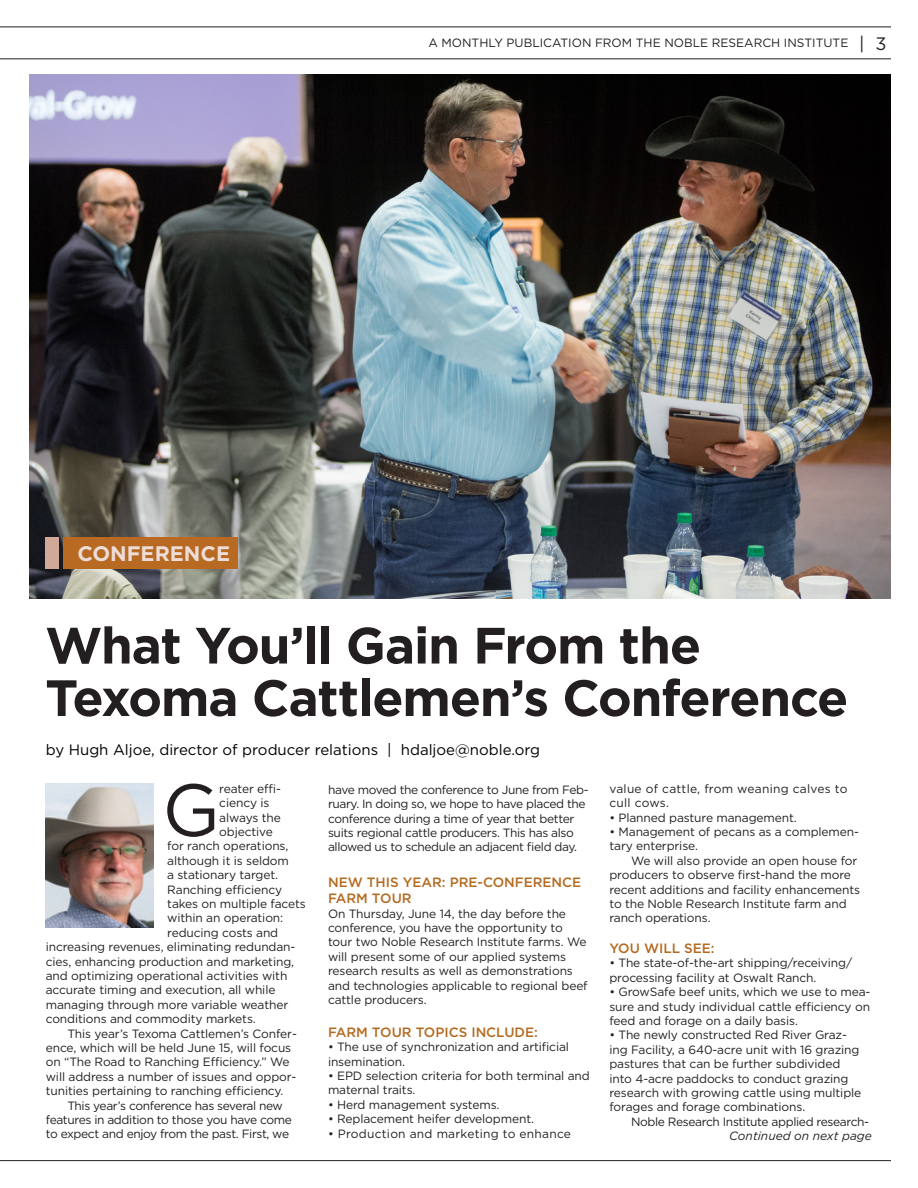
<style>
.page{position:relative;width:918px;height:1188px;background:#fff}
.page>*{position:absolute;margin:0;border:0;box-sizing:border-box;transform-origin:0 0}
.t1{font:73.65px "Gotham";color:#231f20}
.t2{font:700 51px/52.5px "Gotham";letter-spacing:-.025em;color:#231f20}
.t3{font:700 21px "Gotham";color:#ecddd8}
.t4{font:15px "Gotham";color:#000}
.t5{font:500 13.5px/16.2px "Gotham";color:#b46a1f}
.t6{font:12px/14.4px "Gotham";letter-spacing:-.01em;color:#231f20}
.t7{font:12px/14.4px "Gotham";letter-spacing:-.03em;color:#231f20}
.t8{font:12px/14.4px "Gotham";letter-spacing:.02em;color:#231f20}
.t9{font:italic 12px "Gotham";color:#231f20}
.s1{font-size:18px}
</style>
<div class="page">
<hr style="left:0;top:1160px;width:891px;height:1px;background:#231f20">
<hr style="left:0;top:58px;width:891px;height:1px;background:#231f20">
<hr style="left:0;top:27px;width:891px;height:1px;background:#231f20">
<img style="left:29px;top:74px;width:862px;height:524px">
<img style="left:46px;top:784px;width:108px;height:144px">
<div style="left:64px;top:538px;width:174px;height:31px;background:#b86922"></div>
<div style="left:46px;top:538px;width:13px;height:31px;background:#d1a998"></div>
<h3 class="t3" style="left:77px;top:540px;width:154px">CONFERENCE</h3>
<p class="t6" style="left:428px;top:35px;width:460px">A MONTHLY PUBLICATION FROM THE NOBLE RESEARCH INSTITUTE <span class="s1">| 3</span></p>
<h2 class="t2" style="left:45px;top:619px;width:805px">What You’ll Gain From the<br>Texoma Cattlemen’s Conference</h2>
<p class="t4" style="left:46px;top:740px;width:496px">by Hugh Aljoe, director of producer relations | hdaljoe@noble.org</p>
<h1 class="t1" style="left:162px;top:763px;width:59px">G</h1>
<p class="t6" style="left:219px;top:781px;width:63px">reater effi-</p>
<p class="t8" style="left:609px;top:781px;width:240px">value of cattle, from weaning calves to cull cows.</p>
<p class="t6" style="left:609px;top:810px;width:189px">• Planned pasture management.</p>
<p class="t6" style="left:609px;top:824px;width:251px">• Management of pecans as a complemen&shy;tary enterprise.</p>
<p class="t6" style="left:609px;top:853px;width:252px;text-indent:22px">We will also provide an open house for producers to observe first-hand the more recent additions and facility enhancements to the Noble Research Institute farm and ranch operations.</p>
<p class="t5" style="left:609px;top:940px;width:107px">YOU WILL SEE:</p>
<p class="t6" style="left:609px;top:956px;width:244px">• The state-of-the-art shipping/receiving/ processing facility at Oswalt Ranch.</p>
<p class="t6" style="left:609px;top:985px;width:263px;text-align:justify">• GrowSafe beef units, which we use to mea&shy;sure and study individual cattle efficiency on feed and forage on a daily basis.</p>
<p class="t6" style="left:609px;top:1028px;width:253px">• The newly constructed Red River Graz&shy;ing Facility, a 640-acre unit with 16 grazing pastures that can be further subdivided into 4-acre paddocks to conduct grazing research with growing cattle using multiple forages and forage combinations.</p>
<p class="t7" style="left:631px;top:1114px;width:240px">Noble Research Institute applied research-</p>
<p class="t7" style="left:328px;top:782px;width:262px">have moved the conference to June from Feb&shy;ruary. In doing so, we hope to have placed the conference during a time of year that better suits regional cattle producers. This has also allowed us to schedule an adjacent field day.</p>
<p class="t5" style="left:328px;top:874px;width:255px">NEW THIS YEAR: PRE-CONFERENCE<br>FARM TOUR</p>
<p class="t6" style="left:328px;top:906px;width:261px">On Thursday, June 14, the day before the conference, you have the opportunity to tour two Noble Research Institute farms. We will present some of our applied systems research results as well as demonstrations and technologies applicable to regional beef cattle producers.</p>
<p class="t5" style="left:328px;top:1024px;width:211px">FARM TOUR TOPICS INCLUDE:</p>
<p class="t6" style="left:328px;top:1039px;width:243px">• The use of synchronization and artificial insemination.</p>
<p class="t6" style="left:328px;top:1068px;width:263px">• EPD selection criteria for both terminal and maternal traits.</p>
<p class="t6" style="left:328px;top:1097px;width:173px">• Herd management systems.</p>
<p class="t6" style="left:328px;top:1111px;width:207px">• Replacement heifer development.</p>
<p class="t8" style="left:328px;top:1126px;width:245px">• Production and marketing to enhance</p>
<p class="t6" style="left:219px;top:796px;width:52px">ciency is</p>
<p class="t6" style="left:219px;top:810px;width:63px">always the</p>
<p class="t6" style="left:219px;top:824px;width:55px">objective</p>
<p class="t6" style="left:167px;top:839px;width:123px">for ranch operations,</p>
<p class="t6" style="left:167px;top:853px;width:123px">although it is seldom</p>
<p class="t6" style="left:167px;top:868px;width:112px">a stationary target.</p>
<p class="t6" style="left:167px;top:882px;width:116px">Ranching efficiency</p>
<p class="t6" style="left:167px;top:896px;width:140px">takes on multiple facets</p>
<p class="t6" style="left:167px;top:911px;width:118px">within an operation:</p>
<p class="t6" style="left:167px;top:925px;width:112px">reducing costs and</p>
<p class="t6" style="left:46px;top:940px;width:251px">increasing revenues, eliminating redundan-</p>
<p class="t6" style="left:46px;top:954px;width:250px">cies, enhancing production and marketing,</p>
<p class="t6" style="left:46px;top:968px;width:243px">and optimizing operational activities with</p>
<p class="t6" style="left:46px;top:983px;width:231px">accurate timing and execution, all while</p>
<p class="t6" style="left:46px;top:997px;width:244px">managing through more variable weather</p>
<p class="t6" style="left:46px;top:1012px;width:212px">conditions and commodity markets.</p>
<p class="t6" style="left:67px;top:1026px;width:231px">This year’s Texoma Cattlemen’s Confer-</p>
<p class="t6" style="left:46px;top:1040px;width:247px">ence, which will be held June 15, will focus</p>
<p class="t6" style="left:46px;top:1055px;width:245px">on “The Road to Ranching Efficiency.” We</p>
<p class="t6" style="left:46px;top:1069px;width:252px">will address a number of issues and oppor-</p>
<p class="t6" style="left:46px;top:1084px;width:239px">tunities pertaining to ranching efficiency.</p>
<p class="t7" style="left:67px;top:1098px;width:217px">This year’s conference has several new</p>
<p class="t7" style="left:46px;top:1112px;width:248px">features in addition to those you have come</p>
<p class="t7" style="left:46px;top:1127px;width:245px">to expect and enjoy from the past. First, we</p>
<p class="t9" style="left:729px;top:1128px;width:144px">Continued on next page</p>
</div>
